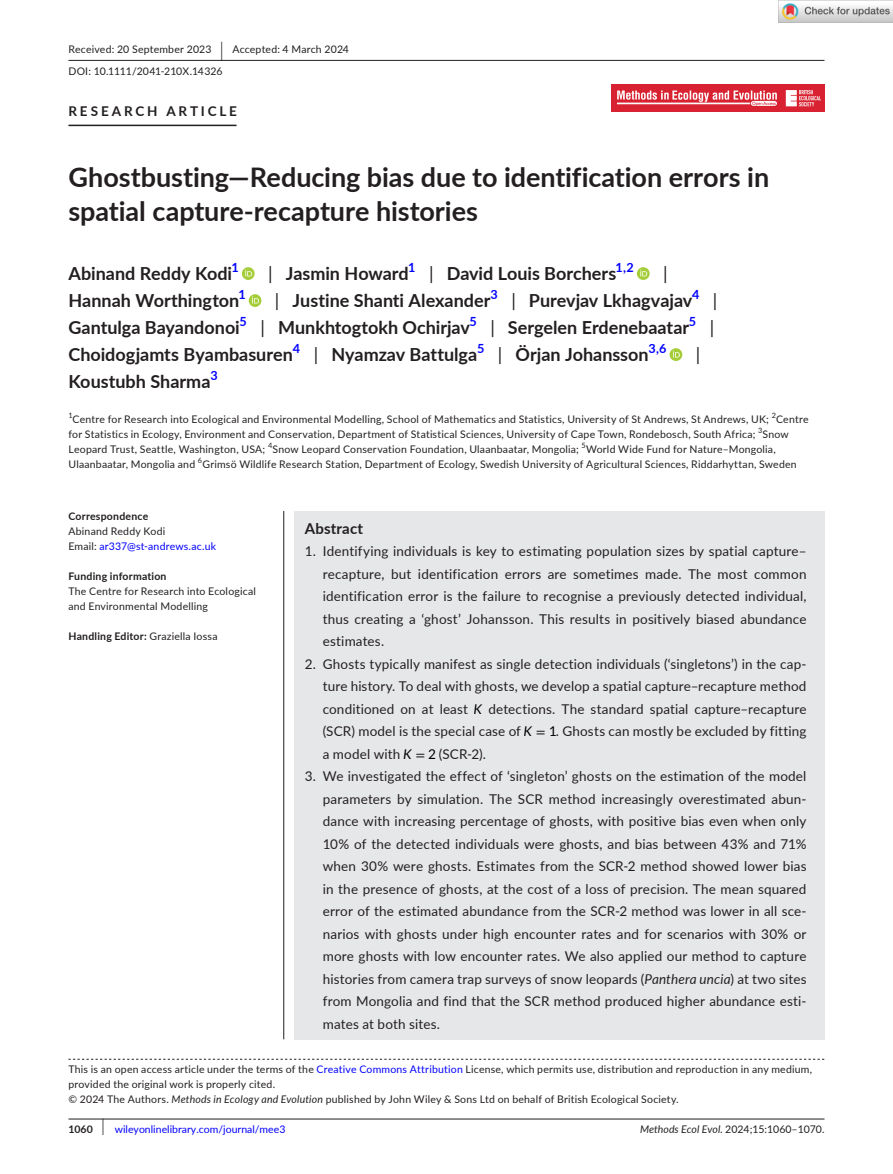
<style>
.page{position:relative;width:893px;height:1174px;background:#fff}
.page>*{position:absolute;margin:0;border:0;box-sizing:border-box;transform-origin:0 0}
.t1{font:700 27px/34.5px "Lato";letter-spacing:-.005em;color:#231f20}
.t2{font:700 18px "Lato";color:#231f20}
.t3{font:18px "Lato";color:#231f20}
.t4{font:700 15px "Lato";letter-spacing:.015em;color:#231f20}
.t5{font:13.5px/22.5px "Lato";letter-spacing:.015em;color:#231f20;text-align:justify}
.t6{font:700 13.5px "Lato";letter-spacing:.21em;color:#231f20}
.t7{font:700 12.6px "Lato";color:#00f}
.t8{font:10.5px/15px "Lato";letter-spacing:.02em;color:#231f20}
.t9{font:700 10.5px "Lato";letter-spacing:.02em;color:#231f20}
.t10{font:10.5px "Lato";color:#00f}
.t11{font:10.5px "Lato";color:#231f20}
.s1{font-size:19.65px}
.s2{font-weight:400}
.s3{color:#00f}
.s4{font-style:italic;color:#000}
.s5{font-family:"STIX Math";color:#000}
.s6{color:#000}
.s7{font-style:italic}
.s8{font-weight:700;color:#231f20}
.s9{font-size:17.4px;color:#231f20}
</style>
<div class="page">
<hr style="left:68px;top:1118px;width:756px;height:1px;background:#231f20">
<img style="left:612px;top:84px;width:212px;height:28px">
<hr style="left:68px;top:60px;width:756px;height:1px;background:#231f20">
<hr style="left:68px;top:125px;width:169px;height:1px;background:#231f20">
<svg style="left:242px;top:267px;width:13px;height:13px"></svg>
<svg style="left:245px;top:269px;width:7px;height:7px"></svg>
<svg style="left:637px;top:267px;width:13px;height:13px"></svg>
<svg style="left:640px;top:269px;width:7px;height:7px"></svg>
<svg style="left:249px;top:294px;width:12px;height:13px"></svg>
<svg style="left:252px;top:296px;width:7px;height:7px"></svg>
<svg style="left:670px;top:348px;width:12px;height:13px"></svg>
<svg style="left:673px;top:350px;width:7px;height:7px"></svg>
<svg style="left:68px;top:1058px;width:756px;height:1px"></svg>
<div style="left:294px;top:511px;width:530px;height:528px;background:#e6e7e9"></div>
<hr style="left:283px;top:511px;width:1px;height:528px;background:#231f20">
<img style="left:779px;top:0;width:114px;height:23px">
<p class="t8" style="left:68px;top:38px;width:282px;line-height:21.8px">Received: 20 September 2023 <span class="s1">|</span> Accepted: 4 March 2024<br>DOI: 10.1111/2041-210X.14326</p>
<p class="t6" style="left:68px;top:101px;width:170px">RESEARCH ARTICLE</p>
<h1 class="t1" style="left:68px;top:159px;width:702px">Ghostbusting—Reducing bias due to identification errors in spatial capture-recapture histories</h1>
<h2 class="t2" style="left:68px;top:260px;width:165px">Abinand Reddy Kodi</h2>
<p class="t7" style="left:232px;top:258px;width:9px">1</p>
<h2 class="t2" style="left:268px;top:260px;width:142px"><span class="s2">|</span> Jasmin Howard</h2>
<p class="t7" style="left:408px;top:258px;width:9px">1</p>
<h2 class="t2" style="left:429px;top:260px;width:189px"><span class="s2">|</span> David Louis Borchers</h2>
<p class="t7" style="left:616px;top:258px;width:20px">1,2</p>
<h2 class="t3" style="left:663px;top:260px;width:6px">|</h2>
<h2 class="t2" style="left:68px;top:287px;width:172px">Hannah Worthington</h2>
<p class="t7" style="left:238px;top:285px;width:9px">1</p>
<h2 class="t2" style="left:275px;top:287px;width:217px"><span class="s2">|</span> Justine Shanti Alexander</h2>
<p class="t7" style="left:490px;top:285px;width:9px">3</p>
<h2 class="t2" style="left:511px;top:287px;width:182px"><span class="s2">|</span> Purevjav Lkhagvajav</h2>
<p class="t7" style="left:692px;top:285px;width:9px">4</p>
<h2 class="t3" style="left:713px;top:287px;width:6px">|</h2>
<h2 class="t2" style="left:68px;top:314px;width:173px">Gantulga Bayandonoi</h2>
<p class="t7" style="left:240px;top:312px;width:9px">5</p>
<h2 class="t2" style="left:260px;top:314px;width:211px"><span class="s2">|</span> Munkhtogtokh Ochirjav</h2>
<p class="t7" style="left:470px;top:312px;width:9px">5</p>
<h2 class="t2" style="left:490px;top:314px;width:200px"><span class="s2">|</span> Sergelen Erdenebaatar</h2>
<p class="t7" style="left:689px;top:312px;width:9px">5</p>
<h2 class="t3" style="left:710px;top:314px;width:6px">|</h2>
<h2 class="t2" style="left:68px;top:341px;width:226px">Choidogjamts Byambasuren</h2>
<p class="t7" style="left:293px;top:339px;width:9px">4</p>
<h2 class="t2" style="left:314px;top:341px;width:165px"><span class="s2">|</span> Nyamzav Battulga</h2>
<p class="t7" style="left:477px;top:339px;width:9px">5</p>
<h2 class="t2" style="left:498px;top:341px;width:152px"><span class="s2">|</span> Örjan Johansson</h2>
<p class="t7" style="left:648px;top:339px;width:20px">3,6</p>
<h2 class="t3" style="left:696px;top:341px;width:6px">|</h2>
<h2 class="t2" style="left:68px;top:368px;width:144px">Koustubh Sharma</h2>
<p class="t7" style="left:210px;top:366px;width:9px">3</p>
<p class="t8" style="left:68px;top:411px;width:742px"><sup>1</sup>Centre for Research into Ecological and Environmental Modelling, School of Mathematics and Statistics, University of St Andrews, St Andrews, UK; <sup>2</sup>Centre for Statistics in Ecology, Environment and Conservation, Department of Statistical Sciences, University of Cape Town, Rondebosch, South Africa; <sup>3</sup>Snow Leopard Trust, Seattle, Washington, USA; <sup>4</sup>Snow Leopard Conservation Foundation, Ulaanbaatar, Mongolia; <sup>5</sup>World Wide Fund for Nature–Mongolia, Ulaanbaatar, Mongolia and <sup>6</sup>Grimsö Wildlife Research Station, Department of Ecology, Swedish University of Agricultural Sciences, Riddarhyttan, Sweden</p>
<p class="t9" style="left:68px;top:508px;width:81px">Correspondence</p>
<p class="t8" style="left:68px;top:523px;width:149px">Abinand Reddy Kodi<br>Email: <span class="s3">ar337@st-andrews.ac.uk</span></p>
<p class="t9" style="left:68px;top:568px;width:100px">Funding information</p>
<p class="t8" style="left:68px;top:583px;width:189px">The Centre for Research into Ecological and Environmental Modelling</p>
<p class="t9" style="left:68px;top:628px;width:151px">Handling Editor: <span class="s2">Graziella Iossa</span></p>
<p class="t4" style="left:305px;top:517px;width:60px">Abstract</p>
<p class="t5" style="left:323px;top:539px;width:485px;text-indent:-18px">1. Identifying individuals is key to estimating population sizes by spatial capture– recapture, but identification errors are sometimes made. The most common identification error is the failure to recognise a previously detected individual, thus creating a ‘ghost’ Johansson. This results in positively biased abundance estimates.</p>
<p class="t5" style="left:323px;top:652px;width:485px;text-indent:-18px">2. Ghosts typically manifest as single detection individuals (‘singletons’) in the cap&shy;ture history. To deal with ghosts, we develop a spatial capture–recapture method conditioned on at least <span class="s4">K</span> detections. The standard spatial capture–recapture (SCR) model is the special case of <span class="s4">K</span> <span class="s5">=</span> <span class="s6">1</span>. Ghosts can mostly be excluded by fitting a model with <span class="s4">K</span> <span class="s5">=</span> <span class="s6">2</span> (SCR-2).</p>
<p class="t5" style="left:323px;top:764px;width:485px;text-indent:-18px">3. We investigated the effect of ‘singleton’ ghosts on the estimation of the model parameters by simulation. The SCR method increasingly overestimated abun&shy;dance with increasing percentage of ghosts, with positive bias even when only 10% of the detected individuals were ghosts, and bias between 43% and 71% when 30% were ghosts. Estimates from the SCR-2 method showed lower bias in the presence of ghosts, at the cost of a loss of precision. The mean squared error of the estimated abundance from the SCR-2 method was lower in all sce&shy;narios with ghosts under high encounter rates and for scenarios with 30% or more ghosts with low encounter rates. We also applied our method to capture histories from camera trap surveys of snow leopards (<span class="s7">Panthera uncia</span>) at two sites from Mongolia and find that the SCR method produced higher abundance esti&shy;mates at both sites.</p>
<p class="t8" style="left:68px;top:1061px;width:745px">This is an open access article under the terms of the <span class="s3">Creative Commons Attribution</span> License, which permits use, distribution and reproduction in any medium, provided the original work is properly cited.<br>© 2024 The Authors. <span class="s7">Methods in Ecology and Evolution</span> published by John Wiley &amp; Sons Ltd on behalf of British Ecological Society.</p>
<p class="t10" style="left:68px;top:1121px;width:218px"><span class="s8">1060</span> <span class="s9">|</span> wileyonlinelibrary.com/journal/mee3</p>
<p class="t11" style="left:640px;top:1121px;width:186px"><span class="s7">Methods Ecol Evol.</span> 2024;15:1060–1070.</p>
</div>
